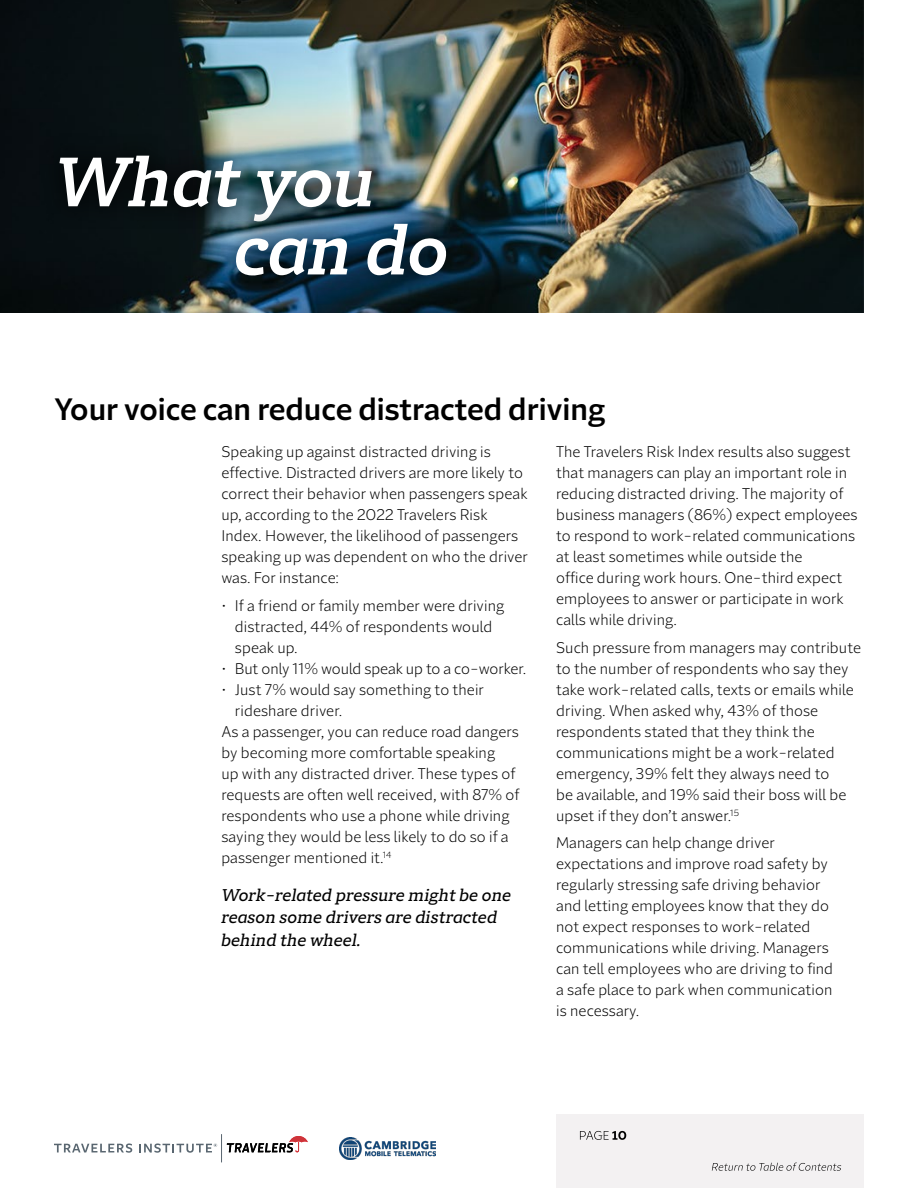
<style>
.page{position:relative;width:918px;height:1188px;background:#fff}
.page>*{position:absolute;margin:0;border:0;box-sizing:border-box;transform-origin:0 0}
.H3__Black_header{font:italic 600 67.5px/68.1px "Batterson Slab";color:#fff}
.H3__Black_header-2{font:600 30px "Batterson Sans";color:#000}
.P__Body_call_out{font:italic 16.5px/22.5px "Batterson Slab";letter-spacing:.01em;color:#000}
.P__Body{font:300 15px/21px "Batterson Sans";letter-spacing:.01em;color:#000}
</style>
<div class="page">
<div style="left:556px;top:1114px;width:308px;height:74px;background:#f3f1f2"></div>
<svg style="left:580px;top:1131px;width:46px;height:9px"></svg>
<img style="left:340px;top:1137px;width:95px;height:22px">
<svg style="left:54px;top:1143px;width:78px;height:10px"></svg>
<svg style="left:139px;top:1134px;width:169px;height:28px"></svg>
<img style="left:0;top:0;width:864px;height:312px">
<svg style="left:712px;top:1163px;width:129px;height:8px"></svg>
<svg style="left:39px;top:134px;width:354px;height:110px;background:#2a393d"></svg>
<svg style="left:207px;top:195px;width:268px;height:110px;background:#1d3b4c"></svg>
<h3 class="H3__Black_header" style="left:234px;top:148px;width:216px;text-indent:-180px">What you can do</h3>
<h3 class="H3__Black_header-2" style="left:54px;top:390px;width:552px">Your voice can reduce distracted driving</h3>
<p class="P__Body" style="left:221px;top:441px;width:308px">Speaking up against distracted driving is effective. Distracted drivers are more likely to correct their behavior when passengers speak up, according to the 2022 Travelers Risk Index. However, the likelihood of passengers speaking up was dependent on who the driver was. For instance:</p>
<p class="P__Body" style="left:235px;top:595px;width:271px;text-indent:-14px">• If a friend or family member were driving distracted, 44% of respondents would speak up.</p>
<p class="P__Body" style="left:221px;top:658px;width:306px">• But only 11% would speak up to a co-worker.</p>
<p class="P__Body" style="left:235px;top:679px;width:251px;text-indent:-14px">• Just 7% would say something to their rideshare driver.</p>
<p class="P__Body" style="left:221px;top:721px;width:300px">As a passenger, you can reduce road dangers by becoming more comfortable speaking<br>up with any distracted driver. These types of requests are often well received, with 87% of respondents who use a phone while driving saying they would be less likely to do so if a passenger mentioned it.<sup>14</sup></p>
<p class="P__Body_call_out" style="left:221px;top:884px;width:291px">Work-related pressure might be one reason some drivers are distracted behind the wheel.</p>
<p class="P__Body" style="left:556px;top:441px;width:303px">The Travelers Risk Index results also suggest that managers can play an important role in reducing distracted driving. The majority of business managers (86%) expect employees to respond to work-related communications at least sometimes while outside the<br>office during work hours. One-third expect employees to answer or participate in work calls while driving.</p>
<p class="P__Body" style="left:556px;top:637px;width:306px">Such pressure from managers may contribute to the number of respondents who say they take work-related calls, texts or emails while driving. When asked why, 43% of those respondents stated that they think the communications might be a work-related emergency, 39% felt they always need to<br>be available, and 19% said their boss will be upset if they don’t answer.<sup>15</sup></p>
<p class="P__Body" style="left:556px;top:833px;width:278px">Managers can help change driver expectations and improve road safety by regularly stressing safe driving behavior and letting employees know that they do not expect responses to work-related communications while driving. Managers can tell employees who are driving to find a safe place to park when communication is necessary.</p>
</div>
